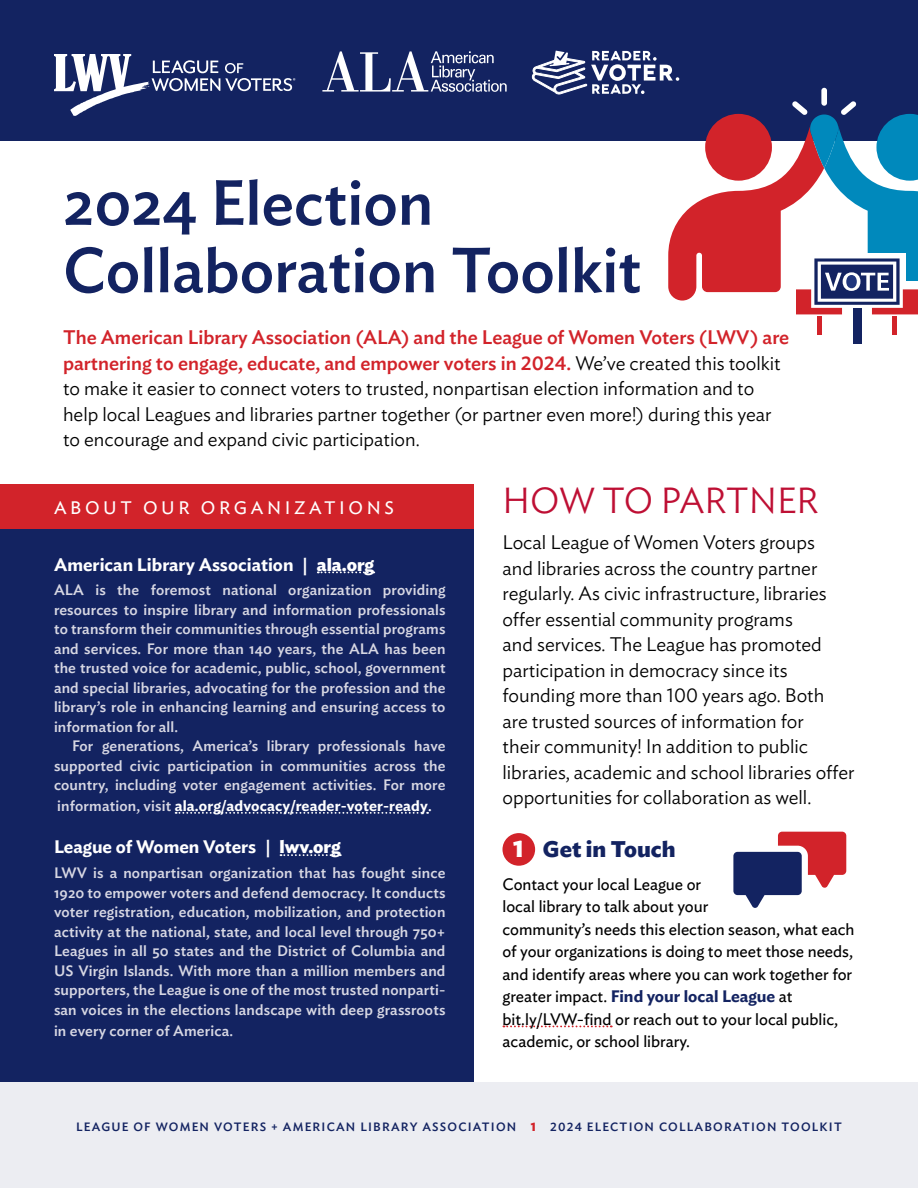
<style>
.page{position:relative;width:918px;height:1188px;background:#fff}
.page>*{position:absolute;margin:0;border:0;box-sizing:border-box;transform-origin:0 0}
.t1{font:500 63px/67.5px "Ideal Sans";color:#132361}
.t2{font:300 36px "Ideal Sans";color:#be0f34}
.t3{font:700 22.5px "Ideal Sans";color:#132361}
.P1{font:300 19.5px/25.5px "Ideal Sans";color:#000}
.H2_box{font:600 18px "Ideal Sans";color:#fff}
.H2_box-2{font:18px "Ideal Sans";letter-spacing:.2em;color:#fff}
.P1-2{font:16.5px/22.5px "Ideal Sans";color:#000}
.P1_box{font:500 15px/19.5px "Ideal Sans";letter-spacing:.01em;color:#d7d7e3;text-align:justify}
.P_box{font:500 15px/19.5px "Ideal Sans";letter-spacing:.01em;color:#d7d7e3;text-align:justify}
.P_box-2{font:600 15px "Ideal Sans";letter-spacing:.01em;color:#fff}
.t4{font:500 12px "Ideal Sans";letter-spacing:.1em;color:#132361}
.s1{font-weight:500;color:#d2232a}
.s2{font-weight:700}
.s3{font-weight:500;color:#d7d7e3}
.s4{font-weight:500}
.s5{font-weight:600;font-size:31.5px;color:#fff}
.s6{font-weight:600;color:#132361}
.s7{font-weight:700;color:#d2232a}
</style>
<div class="page">
<div style="left:0;top:1082px;width:918px;height:106px;background:#ecedf2"></div>
<div style="left:0;top:0;width:918px;height:140px;background:#132361"></div>
<div style="left:502px;top:833px;width:33px;height:33px;background:#d2232a;border-radius:50%"></div>
<svg style="left:503px;top:1026px;width:109px;height:1px"></svg>
<div style="left:0;top:493px;width:473px;height:589px;background:#132361"></div>
<svg style="left:318px;top:571px;width:56px;height:2px"></svg>
<svg style="left:176px;top:812px;width:252px;height:2px"></svg>
<svg style="left:281px;top:854px;width:60px;height:2px"></svg>
<svg style="left:322px;top:51px;width:185px;height:41px"></svg>
<svg style="left:54px;top:54px;width:241px;height:62px"></svg>
<div style="left:853px;top:308px;width:8px;height:36px;background:#132361"></div>
<hr style="left:893px;top:317px;width:4px;height:18px;background:#d2232a">
<hr style="left:817px;top:317px;width:4px;height:18px;background:#d2232a">
<svg style="left:733px;top:832px;width:113px;height:76px"></svg>
<div style="left:745px;top:868px;width:11px;height:11px;background:#132361;border-radius:50%"></div>
<div style="left:762px;top:868px;width:11px;height:11px;background:#132361;border-radius:50%"></div>
<div style="left:780px;top:868px;width:10px;height:11px;background:#132361;border-radius:50%"></div>
<svg style="left:532px;top:51px;width:386px;height:263px"></svg>
<div style="left:0;top:484px;width:473px;height:46px;background:#d2232a"></div>
<p class="t1" style="left:63px;top:164px;width:580px">2024 Election<br>Collaboration Toolkit</p>
<p class="P1" style="left:63px;top:323px;width:728px"><span class="s1">The American Library Association (ALA) and the League of Women Voters (LWV) are partnering to engage, educate, and empower voters in 2024.</span> We’ve created this toolkit to make it easier to connect voters to trusted, nonpartisan election information and to help local Leagues and libraries partner together (or partner even more!) during this year to encourage and expand civic participation.</p>
<p class="H2_box-2" style="left:54px;top:494px;width:342px">ABOUT OUR ORGANIZATIONS</p>
<p class="H2_box" style="left:54px;top:550px;width:322px">American Library Association | <span class="s2">ala.org</span></p>
<p class="P1_box" style="left:54px;top:579px;width:393px">ALA is the foremost national organization providing resources to inspire library and information professionals to transform their communities through essential programs and services. For more than 140 years, the ALA has been the trusted voice for academic, public, school, government and special libraries, advocating for the profession and the library’s role in enhancing learning and ensuring access to information for all.</p>
<p class="P_box" style="left:54px;top:735px;width:393px;text-indent:18px">For generations, America’s library professionals have supported civic participation in communities across the country, including voter engagement activities. For more</p>
<p class="P_box-2" style="left:57px;top:794px;width:376px"><span class="s3">information, visit</span> ala.org/advocacy/reader-voter-ready<span class="s4">.</span></p>
<p class="H2_box" style="left:54px;top:833px;width:288px">League of Women Voters | <span class="s2">lwv.org</span></p>
<p class="P1_box" style="left:54px;top:862px;width:393px">LWV is a nonpartisan organization that has fought since 1920 to empower voters and defend democracy. It conducts voter registration, education, mobilization, and protection activity at the national, state, and local level through 750+ Leagues in all 50 states and the District of Columbia and US Virgin Islands. With more than a million members and supporters, the League is one of the most trusted nonparti&shy;san voices in the elections landscape with deep grassroots</p>
<p class="P1_box" style="left:54px;top:1019px;width:181px">in every corner of America.</p>
<h1 class="t2" style="left:502px;top:473px;width:318px">HOW TO PARTNER</h1>
<p class="P1" style="left:502px;top:528px;width:354px">Local League of Women Voters groups<br>and libraries across the country partner regularly. As civic infrastructure, libraries offer essential community programs<br>and services. The League has promoted participation in democracy since its founding more than 100 years ago. Both are trusted sources of information for<br>their community! In addition to public libraries, academic and school libraries offer opportunities for collaboration as well.</p>
<h2 class="t3" style="left:513px;top:831px;width:164px"><span class="s5">1</span> Get in Touch</h2>
<p class="P1-2" style="left:502px;top:872px;width:354px">Contact your local League or<br>local library to talk about your<br>community’s needs this election season, what each of your organizations is doing to meet those needs, and identify areas where you can work together for greater impact. <span class="s6">Find your local League</span> at bit.ly/LVW-find or reach out to your local public, academic, or school library.</p>
<p class="t4" style="left:76px;top:1117px;width:767px">LEAGUE OF WOMEN VOTERS + AMERICAN LIBRARY ASSOCIATION <span class="s7">1</span> 2024 ELECTION COLLABORATION TOOLKIT</p>
</div>
